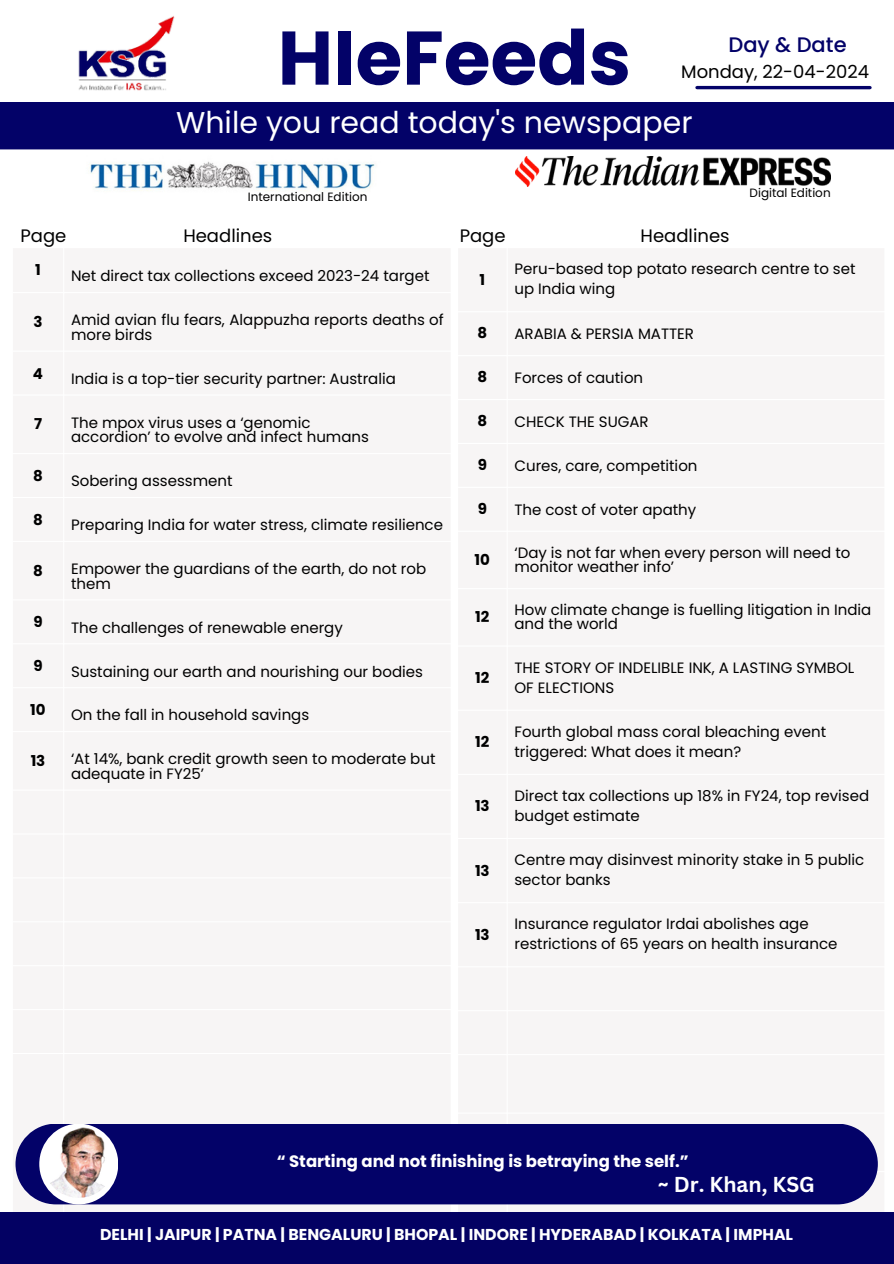
<style>
.page{position:relative;width:894px;height:1264px;background:#fff}
.page>*{position:absolute;margin:0;border:0;box-sizing:border-box;transform-origin:0 0}
.t1{font:700 75.75px "Poppins";color:#030268}
.t2{font:30px "Poppins";color:#fff}
.t3{font:700 21px "Canva Sans";color:#fff}
.t4{font:500 21px "Poppins";color:#030268}
.t5{font:18px "Poppins";color:#000}
.t6{font:700 16.5px "Poppins";color:#fff}
.t7{font:700 15.75px "Poppins";color:#fff}
.t8{font:15px/20.1px "Poppins";color:#000}
.t9{font:700 15px "Poppins";color:#000}
.t10{font:12px "Poppins";color:#000}
</style>
<div class="page">
<img style="left:515px;top:156px;width:315px;height:30px">
<div style="left:15px;top:1123px;width:862px;height:81px;background:#030268;border-radius:40px"></div>
<div style="left:39px;top:1123px;width:79px;height:81px;background:#fff;border-radius:50%"></div>
<img style="left:43px;top:1126px;width:71px;height:71px;border-radius:50%">
<img style="left:78px;top:16px;width:97px;height:75px">
<div style="left:0;top:102px;width:893px;height:47px;background:#030268"></div>
<hr style="left:696px;top:86px;width:173px;height:3px;background:#030268">
<img style="left:89px;top:161px;width:286px;height:30px">
<div style="left:0;top:1211px;width:893px;height:52px;background:#030163"></div>
<p class="t1" style="left:277px;top:5px;width:355px">HIeFeeds</p>
<p class="t2" style="left:176px;top:101px;width:518px">While you read today's newspaper</p>
<p class="t4" style="left:728px;top:30px;width:120px">Day &amp; Date</p>
<h4 class="t5" style="left:681px;top:59px;width:189px">Monday, 22-04-2024</h4>
<p class="t10" style="left:248px;top:188px;width:121px">International Edition</p>
<p class="t5" style="left:21px;top:223px;width:47px">Page</p>
<p class="t5" style="left:183px;top:223px;width:90px">Headlines</p>
<p class="t5" style="left:459px;top:223px;width:47px">Page</p>
<p class="t5" style="left:640px;top:223px;width:90px">Headlines</p>
<h6 class="t10" style="left:749px;top:184px;width:83px">Digital Edition</h6>
<h1 class="t9" style="left:35px;top:259px;width:7px">1</h1>
<h3 class="t8" style="left:71px;top:266px;width:360px">Net direct tax collections exceed 2023-24 target</h3>
<h5 class="t9" style="left:33px;top:311px;width:11px">3</h5>
<h2 class="t8" style="left:71px;top:313px;width:374px;line-height:14.7px">Amid avian flu fears, Alappuzha reports deaths of more birds</h2>
<p class="t9" style="left:33px;top:363px;width:12px">4</p>
<p class="t8" style="left:71px;top:368px;width:326px">India is a top-tier security partner: Australia</p>
<p class="t9" style="left:34px;top:413px;width:10px">7</p>
<p class="t8" style="left:71px;top:412px;width:241px">The mpox virus uses a ‘genomic</p>
<h5 class="t8" style="left:71px;top:427px;width:299px">accordion’ to evolve and infect humans</h5>
<h5 class="t9" style="left:33px;top:465px;width:11px">8</h5>
<h5 class="t8" style="left:71px;top:471px;width:163px">Sobering assessment</h5>
<h5 class="t9" style="left:33px;top:509px;width:11px">8</h5>
<p class="t8" style="left:71px;top:515px;width:373px">Preparing India for water stress, climate resilience</p>
<p class="t9" style="left:33px;top:560px;width:11px">8</p>
<p class="t8" style="left:71px;top:561px;width:356px;line-height:14.7px">Empower the guardians of the earth, do not rob them</p>
<p class="t9" style="left:33px;top:611px;width:11px">9</p>
<p class="t8" style="left:71px;top:617px;width:273px">The challenges of renewable energy</p>
<p class="t9" style="left:33px;top:655px;width:11px">9</p>
<p class="t8" style="left:71px;top:661px;width:353px">Sustaining our earth and nourishing our bodies</p>
<p class="t9" style="left:30px;top:699px;width:17px">10</p>
<p class="t8" style="left:71px;top:705px;width:240px">On the fall in household savings</p>
<p class="t9" style="left:31px;top:750px;width:16px">13</p>
<p class="t8" style="left:71px;top:751px;width:366px;line-height:14.7px">‘At 14%, bank credit growth seen to moderate but adequate in FY25’</p>
<p class="t9" style="left:479px;top:269px;width:7px">1</p>
<p class="t8" style="left:514px;top:259px;width:342px">Peru-based top potato research centre to set up India wing</p>
<p class="t9" style="left:477px;top:322px;width:11px">8</p>
<p class="t8" style="left:514px;top:324px;width:181px">ARABIA &amp; PERSIA MATTER</p>
<p class="t9" style="left:477px;top:366px;width:11px">8</p>
<p class="t8" style="left:514px;top:368px;width:130px">Forces of caution</p>
<p class="t9" style="left:477px;top:410px;width:11px">8</p>
<p class="t8" style="left:514px;top:411px;width:136px">CHECK THE SUGAR</p>
<p class="t9" style="left:477px;top:454px;width:11px">9</p>
<p class="t8" style="left:514px;top:455px;width:184px">Cures, care, competition</p>
<p class="t9" style="left:477px;top:498px;width:11px">9</p>
<p class="t8" style="left:514px;top:499px;width:183px">The cost of voter apathy</p>
<p class="t9" style="left:474px;top:549px;width:17px">10</p>
<p class="t8" style="left:514px;top:545px;width:337px;line-height:14px">‘Day is not far when every person will need to monitor weather info’</p>
<p class="t9" style="left:475px;top:606px;width:16px">12</p>
<p class="t8" style="left:514px;top:603px;width:358px;line-height:14px">How climate change is fuelling litigation in India and the world</p>
<p class="t9" style="left:475px;top:667px;width:16px">12</p>
<p class="t8" style="left:514px;top:657px;width:341px">THE STORY OF INDELIBLE INK, A LASTING SYMBOL<br>OF ELECTIONS</p>
<p class="t9" style="left:475px;top:731px;width:16px">12</p>
<p class="t8" style="left:514px;top:721px;width:313px">Fourth global mass coral bleaching event triggered: What does it mean?</p>
<p class="t9" style="left:475px;top:795px;width:16px">13</p>
<p class="t8" style="left:514px;top:785px;width:356px">Direct tax collections up 18% in FY24, top revised budget estimate</p>
<p class="t9" style="left:475px;top:859px;width:16px">13</p>
<p class="t8" style="left:514px;top:849px;width:351px">Centre may disinvest minority stake in 5 public sector banks</p>
<p class="t9" style="left:475px;top:924px;width:16px">13</p>
<p class="t8" style="left:514px;top:913px;width:324px">Insurance regulator Irdai abolishes age restrictions of 65 years on health insurance</p>
<h3 class="t6" style="left:276px;top:1149px;width:413px">“ Starting and not finishing is betraying the self.”</h3>
<p class="t3" style="left:657px;top:1169px;width:158px">~ Dr. Khan, KSG</p>
<p class="t7" style="left:100px;top:1223px;width:694px">DELHI | JAIPUR | PATNA | BENGALURU | BHOPAL | INDORE | HYDERABAD | KOLKATA | IMPHAL</p>
</div>
